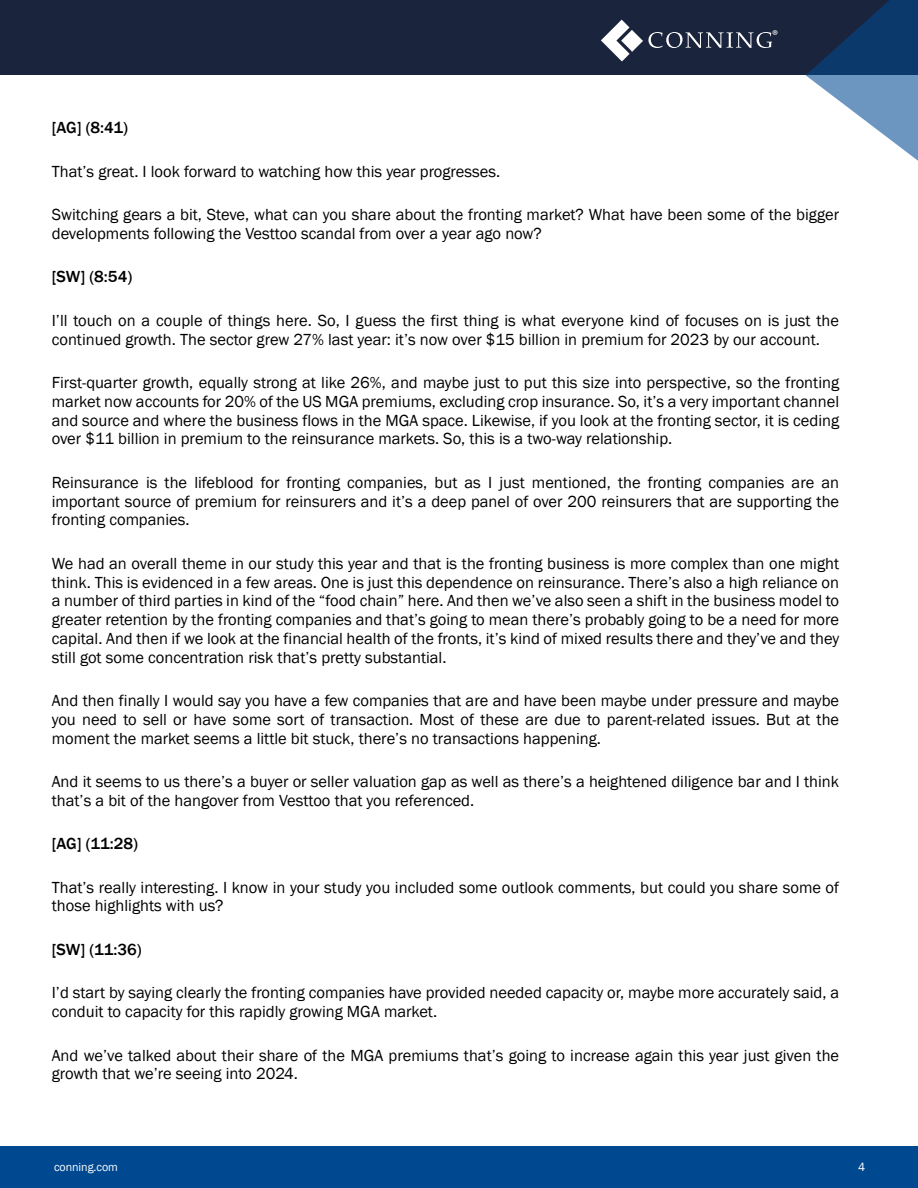
<style>
.page{position:relative;width:918px;height:1188px;background:#fff}
.page>*{position:absolute;margin:0;border:0;box-sizing:border-box;transform-origin:0 0}
.t1{font:16.5px/18.8px "Franklin Gothic";color:#000}
.t2{font:500 16.5px "Franklin Gothic";letter-spacing:-.005em;color:#000}
.t3{font:14.4px "Myriad Pro";color:#fff}
.t4{font:12px "Franklin Gothic";letter-spacing:-.005em;color:#fff}
</style>
<div class="page">
<div style="left:0;top:0;width:918px;height:75px;background:#1b243d"></div>
<div style="left:0;top:1147px;width:918px;height:41px;background:#004990"></div>
<svg style="left:601px;top:20px;width:171px;height:41px"></svg>
<svg style="left:806px;top:0;width:112px;height:161px"></svg>
<p class="t3" style="left:772px;top:26px;width:8px">®</p>
<p class="t2" style="left:52px;top:117px;width:78px">[AG] (8:41)</p>
<p class="t1" style="left:52px;top:162px;width:450px">That’s great. I look forward to watching how this year progresses.</p>
<p class="t1" style="left:52px;top:206px;width:789px">Switching gears a bit, Steve, what can you share about the fronting market? What have been some of the bigger developments following the Vesttoo scandal from over a year ago now?</p>
<p class="t2" style="left:52px;top:267px;width:82px">[SW] (8:54)</p>
<p class="t1" style="left:52px;top:311px;width:789px">I’ll touch on a couple of things here. So, I guess the first thing is what everyone kind of focuses on is just the continued growth. The sector grew 27% last year: it’s now over $15 billion in premium for 2023 by our account.</p>
<p class="t1" style="left:52px;top:374px;width:789px;text-align:justify">First-quarter growth, equally strong at like 26%, and maybe just to put this size into perspective, so the fronting market now accounts for 20% of the US MGA premiums, excluding crop insurance. So, it’s a very important channel and source and where the business flows in the MGA space. Likewise, if you look at the fronting sector, it is ceding over $11 billion in premium to the reinsurance markets. So, this is a two-way relationship.</p>
<p class="t1" style="left:52px;top:473px;width:789px;text-align:justify">Reinsurance is the lifeblood for fronting companies, but as I just mentioned, the fronting companies are an important source of premium for reinsurers and it’s a deep panel of over 200 reinsurers that are supporting the fronting companies.</p>
<p class="t1" style="left:52px;top:554px;width:789px;text-align:justify">We had an overall theme in our study this year and that is the fronting business is more complex than one might think. This is evidenced in a few areas. One is just this dependence on reinsurance. There’s also a high reliance on a number of third parties in kind of the “food chain” here. And then we’ve also seen a shift in the business model to greater retention by the fronting companies and that’s going to mean there’s probably going to be a need for more capital. And then if we look at the financial health of the fronts, it’s kind of mixed results there and they’ve and they still got some concentration risk that’s pretty substantial.</p>
<p class="t1" style="left:52px;top:692px;width:789px;text-align:justify">And then finally I would say you have a few companies that are and have been maybe under pressure and maybe you need to sell or have some sort of transaction. Most of these are due to parent-related issues. But at the moment the market seems a little bit stuck, there’s no transactions happening.</p>
<p class="t1" style="left:52px;top:772px;width:789px">And it seems to us there’s a buyer or seller valuation gap as well as there’s a heightened diligence bar and I think that’s a bit of the hangover from Vesttoo that you referenced.</p>
<p class="t2" style="left:52px;top:834px;width:88px">[AG] (11:28)</p>
<p class="t1" style="left:52px;top:878px;width:789px">That’s really interesting. I know in your study you included some outlook comments, but could you share some of those highlights with us?</p>
<p class="t2" style="left:52px;top:939px;width:91px">[SW] (11:36)</p>
<p class="t1" style="left:52px;top:984px;width:789px">I’d start by saying clearly the fronting companies have provided needed capacity or, maybe more accurately said, a conduit to capacity for this rapidly growing MGA market.</p>
<p class="t1" style="left:52px;top:1046px;width:789px">And we’ve talked about their share of the MGA premiums that’s going to increase again this year just given the growth that we’re seeing into 2024.</p>
<p class="t4" style="left:54px;top:1159px;width:65px">conning.com</p>
<p class="t4" style="left:858px;top:1159px;width:9px">4</p>
</div>
